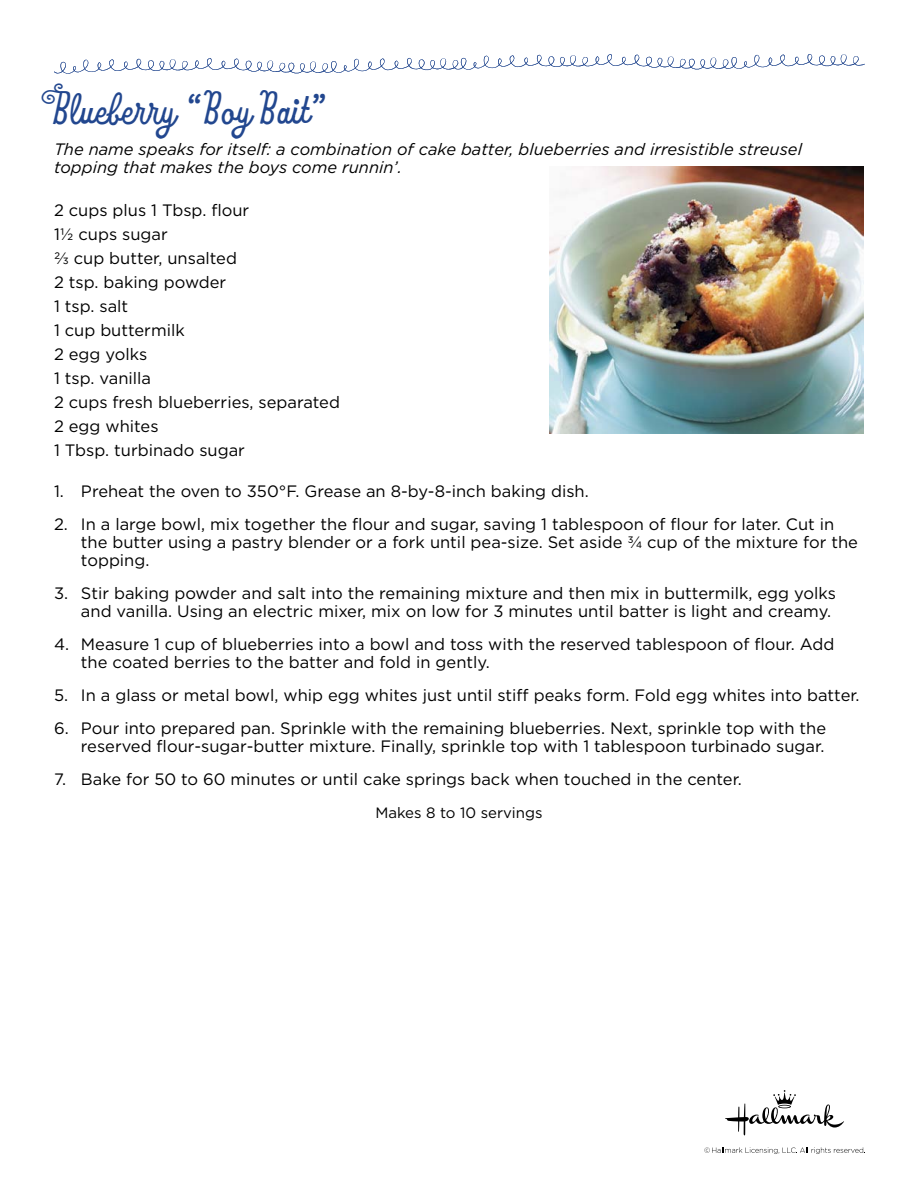
<style>
.page{position:relative;width:918px;height:1188px;background:#fff}
.page>*{position:absolute;margin:0;border:0;box-sizing:border-box;transform-origin:0 0}
.t1{font:700 48px "Hmk Handstand Script BCFG";color:#22478f}
.t2{font:16.5px/24px "Gotham";color:#000}
.t3{font:italic 16.5px/18px "Gotham";color:#000}
.t4{font:15px "Gotham";color:#000}
</style>
<div class="page">
<svg style="left:54px;top:54px;width:811px;height:20px"></svg>
<svg style="left:725px;top:1090px;width:119px;height:45px"></svg>
<svg style="left:704px;top:1147px;width:161px;height:7px"></svg>
<img style="left:550px;top:166px;width:314px;height:268px">
<h1 class="t1" style="left:54px;top:81px;width:273px">Blueberry “ Boy Bait”</h1>
<p class="t3" style="left:54px;top:140px;width:750px">The name speaks for itself: a combination of cake batter, blueberries and irresistible streusel topping that makes the boys come runnin’.</p>
<p class="t2" style="left:54px;top:198px;width:288px">2 cups plus 1 Tbsp. flour<br>1½ cups sugar<br>⅔ cup butter, unsalted<br>2 tsp. baking powder<br>1 tsp. salt<br>1 cup buttermilk<br>2 egg yolks<br>1 tsp. vanilla<br>2 cups fresh blueberries, separated<br>2 egg whites<br>1 Tbsp. turbinado sugar</p>
<p class="t2" style="left:54px;top:479px;width:536px">1. Preheat the oven to 350°F. Grease an 8-by-8-inch baking dish.</p>
<p class="t2" style="left:81px;top:515px;width:779px;line-height:18px;text-indent:-27px">2. In a large bowl, mix together the flour and sugar, saving 1 tablespoon of flour for later. Cut in the butter using a pastry blender or a fork until pea-size. Set aside ¾ cup of the mixture for the topping.</p>
<p class="t2" style="left:54px;top:584px;width:784px;line-height:18px;text-align:right">3. Stir baking powder and salt into the remaining mixture and then mix in buttermilk, egg yolks and vanilla. Using an electric mixer, mix on low for 3 minutes until batter is light and creamy.</p>
<p class="t2" style="left:81px;top:635px;width:755px;line-height:18px;text-indent:-27px">4. Measure 1 cup of blueberries into a bowl and toss with the reserved tablespoon of flour. Add the coated berries to the batter and fold in gently.</p>
<p class="t2" style="left:54px;top:683px;width:807px">5. In a glass or metal bowl, whip egg whites just until stiff peaks form. Fold egg whites into batter.</p>
<p class="t2" style="left:54px;top:719px;width:774px;line-height:18px;text-align:right">6. Pour into prepared pan. Sprinkle with the remaining blueberries. Next, sprinkle top with the reserved flour-sugar-butter mixture. Finally, sprinkle top with 1 tablespoon turbinado sugar.</p>
<p class="t2" style="left:54px;top:767px;width:689px">7. Bake for 50 to 60 minutes or until cake springs back when touched in the center.</p>
<p class="t4" style="left:375px;top:803px;width:169px">Makes 8 to 10 servings</p>
</div>
